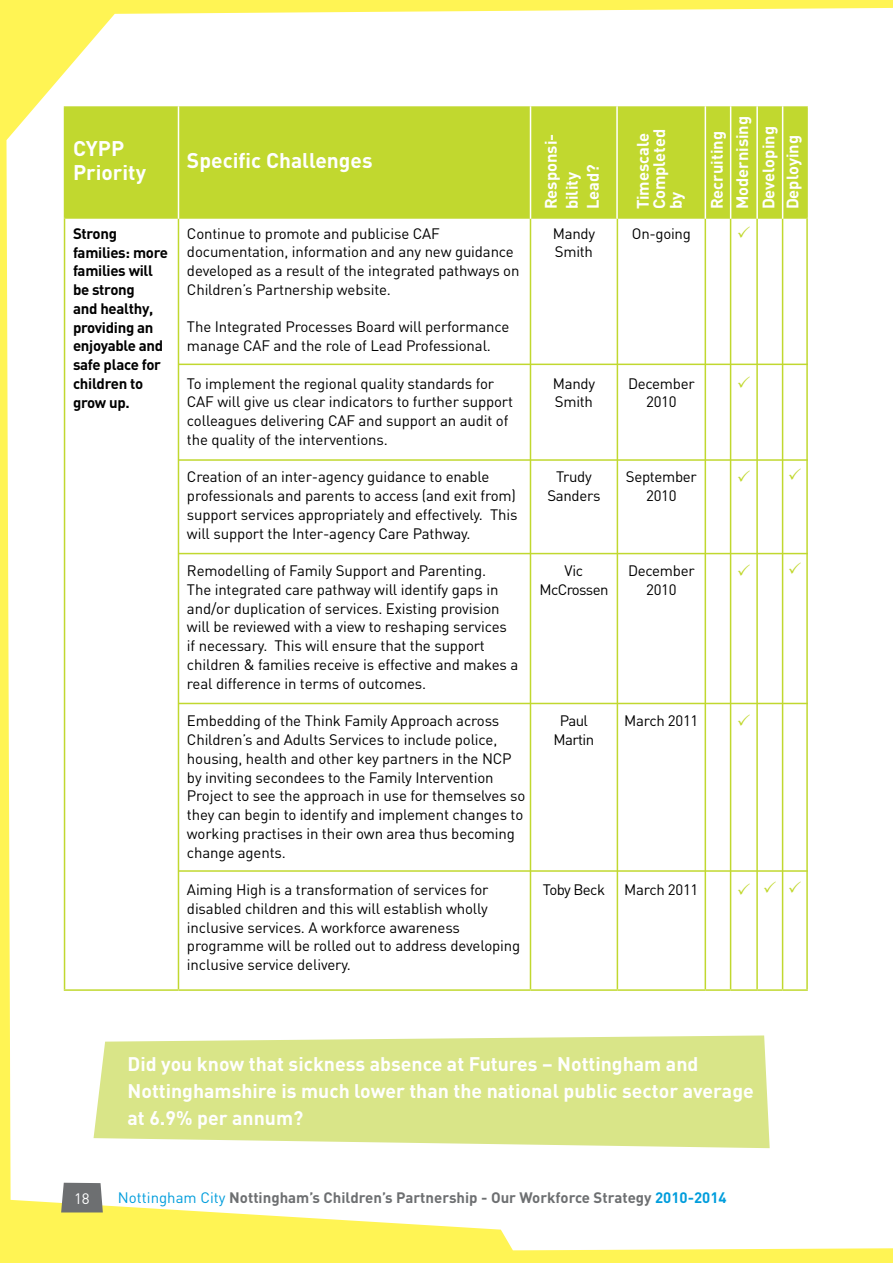
<style>
.page{position:relative;width:893px;height:1263px;background:#fff454}
.page>*{position:absolute;margin:0;border:0;box-sizing:border-box;transform-origin:0 0}
.t1{font:700 21px/24px "DIN";color:#fff}
.t2{font:700 19.5px/27px "DIN";color:#fff}
.t3{font:700 16.5px/21px "DIN";color:#fff}
.t4{font:15px/18.8px "DIN";letter-spacing:-.01em;color:#000}
.t5{font:700 15px/18.8px "DIN";letter-spacing:-.02em;color:#000}
.t6{font:700 15px "DIN";color:#6d6f71}
.t7{font:15px/18.8px "DIN";letter-spacing:-.04em;color:#000;text-align:center}
.t8{font:15px "DIN";color:#fff}
.s1{font-weight:400;color:#009ddc}
.s2{color:#009ddc}
</style>
<div class="page">
<div style="left:7px;top:8px;width:886px;height:1242px;background:#fff"></div>
<svg style="left:61px;top:1183px;width:42px;height:29px"></svg>
<div style="left:65px;top:108px;width:741px;height:109px;background:#c1d82f"></div>
<hr style="left:178px;top:219px;width:1px;height:770px;background:#c1d82f">
<hr style="left:64px;top:989px;width:114px;height:2px;background:#c1d82f">
<hr style="left:178px;top:989px;width:352px;height:2px;background:#c1d82f">
<hr style="left:530px;top:989px;width:87px;height:2px;background:#c1d82f">
<hr style="left:617px;top:989px;width:88px;height:2px;background:#c1d82f">
<hr style="left:705px;top:989px;width:26px;height:2px;background:#c1d82f">
<hr style="left:731px;top:989px;width:26px;height:2px;background:#c1d82f">
<hr style="left:757px;top:989px;width:26px;height:2px;background:#c1d82f">
<hr style="left:783px;top:989px;width:25px;height:2px;background:#c1d82f">
<hr style="left:64px;top:219px;width:1px;height:770px;background:#c1d82f">
<hr style="left:530px;top:219px;width:1px;height:770px;background:#c1d82f">
<hr style="left:617px;top:219px;width:1px;height:770px;background:#c1d82f">
<hr style="left:705px;top:219px;width:1px;height:770px;background:#c1d82f">
<hr style="left:730px;top:219px;width:1px;height:770px;background:#c1d82f">
<hr style="left:756px;top:219px;width:2px;height:770px;background:#c1d82f">
<hr style="left:782px;top:219px;width:1px;height:770px;background:#c1d82f">
<hr style="left:806px;top:219px;width:2px;height:770px;background:#c1d82f">
<hr style="left:64px;top:106px;width:114px;height:2px;background:#c1d82f">
<hr style="left:64px;top:108px;width:1px;height:109px;background:#c1d82f">
<hr style="left:178px;top:106px;width:352px;height:2px;background:#c1d82f">
<hr style="left:64px;top:217px;width:114px;height:2px;background:#c1d82f">
<hr style="left:178px;top:217px;width:352px;height:2px;background:#c1d82f">
<hr style="left:530px;top:106px;width:87px;height:2px;background:#c1d82f">
<hr style="left:617px;top:106px;width:88px;height:2px;background:#c1d82f">
<hr style="left:705px;top:106px;width:26px;height:2px;background:#c1d82f">
<hr style="left:731px;top:106px;width:26px;height:2px;background:#c1d82f">
<hr style="left:757px;top:106px;width:26px;height:2px;background:#c1d82f">
<hr style="left:783px;top:106px;width:25px;height:2px;background:#c1d82f">
<hr style="left:806px;top:108px;width:2px;height:109px;background:#c1d82f">
<hr style="left:530px;top:217px;width:87px;height:2px;background:#c1d82f">
<hr style="left:617px;top:217px;width:88px;height:2px;background:#c1d82f">
<hr style="left:705px;top:217px;width:26px;height:2px;background:#c1d82f">
<hr style="left:731px;top:217px;width:26px;height:2px;background:#c1d82f">
<hr style="left:757px;top:217px;width:26px;height:2px;background:#c1d82f">
<hr style="left:783px;top:217px;width:25px;height:2px;background:#c1d82f">
<hr style="left:178px;top:106px;width:1px;height:113px;background:#fff">
<hr style="left:530px;top:106px;width:1px;height:113px;background:#fff">
<hr style="left:616px;top:106px;width:2px;height:113px;background:#fff">
<hr style="left:705px;top:106px;width:1px;height:113px;background:#fff">
<hr style="left:730px;top:106px;width:1px;height:113px;background:#fff">
<hr style="left:756px;top:106px;width:2px;height:113px;background:#fff">
<hr style="left:782px;top:106px;width:1px;height:113px;background:#fff">
<hr style="left:179px;top:364px;width:629px;height:1px;background:#c1d82f">
<hr style="left:179px;top:459px;width:629px;height:2px;background:#c1d82f">
<hr style="left:179px;top:553px;width:629px;height:1px;background:#c1d82f">
<hr style="left:179px;top:703px;width:629px;height:1px;background:#c1d82f">
<hr style="left:179px;top:870px;width:629px;height:2px;background:#c1d82f">
<svg style="left:94px;top:1035px;width:676px;height:113px;background:#dce792"></svg>
<svg style="left:738px;top:226px;width:12px;height:12px"></svg>
<svg style="left:738px;top:376px;width:12px;height:12px"></svg>
<svg style="left:738px;top:470px;width:12px;height:12px"></svg>
<svg style="left:738px;top:564px;width:12px;height:11px"></svg>
<svg style="left:738px;top:714px;width:12px;height:11px"></svg>
<svg style="left:738px;top:883px;width:12px;height:11px"></svg>
<svg style="left:764px;top:881px;width:12px;height:12px"></svg>
<svg style="left:789px;top:468px;width:12px;height:12px"></svg>
<svg style="left:789px;top:562px;width:12px;height:12px"></svg>
<svg style="left:789px;top:881px;width:12px;height:12px"></svg>
<h1 class="t1" style="left:73px;top:136px;width:75px">CYPP<br>Priority</h1>
<h1 class="t1" style="left:187px;top:148px;width:187px">Specific Challenges</h1>
<p class="t5" style="left:73px;top:223px;width:96px">Strong families: more families will be strong<br>and healthy, providing an enjoyable and safe place for children to grow up.</p>
<p class="t4" style="left:187px;top:224px;width:334px">Continue to promote and publicise CAF documentation, information and any new guidance developed as a result of the integrated pathways on Children’s Partnership website.</p>
<p class="t4" style="left:187px;top:317px;width:324px">The Integrated Processes Board will performance manage CAF and the role of Lead Professional.</p>
<p class="t4" style="left:187px;top:374px;width:328px">To implement the regional quality standards for CAF will give us clear indicators to further support colleagues delivering CAF and support an audit of the quality of the interventions.</p>
<p class="t4" style="left:187px;top:467px;width:332px">Creation of an inter-agency guidance to enable professionals and parents to access (and exit from) support services appropriately and effectively. This will support the Inter-agency Care Pathway.</p>
<p class="t4" style="left:187px;top:561px;width:333px">Remodelling of Family Support and Parenting.<br>The integrated care pathway will identify gaps in and/or duplication of services. Existing provision will be reviewed with a view to reshaping services if necessary. This will ensure that the support children &amp; families receive is effective and makes a real difference in terms of outcomes.</p>
<p class="t4" style="left:187px;top:711px;width:340px">Embedding of the Think Family Approach across Children’s and Adults Services to include police, housing, health and other key partners in the NCP by inviting secondees to the Family Intervention Project to see the approach in use for themselves so they can begin to identify and implement changes to working practises in their own area thus becoming change agents.</p>
<p class="t4" style="left:187px;top:880px;width:335px">Aiming High is a transformation of services for disabled children and this will establish wholly inclusive services. A workforce awareness programme will be rolled out to address developing inclusive service delivery.</p>
<p class="t3" style="left:540px;top:209px;width:77px;rotate:-90deg">Responsi&shy;bility<br>Lead?</p>
<p class="t3" style="left:634px;top:209px;width:82px;line-height:16.5px;rotate:-90deg">Timescale<br>Completed by</p>
<p class="t4" style="left:553px;top:224px;width:44px">Mandy<br>Smith</p>
<p class="t4" style="left:632px;top:224px;width:60px">On-going</p>
<p class="t3" style="left:703px;top:209px;width:95px;line-height:26px;rotate:-90deg">Recruiting<br>Modernising<br>Developing</p>
<p class="t3" style="left:781px;top:209px;width:76px;rotate:-90deg">Deploying</p>
<p class="t4" style="left:553px;top:374px;width:44px">Mandy<br>Smith</p>
<p class="t4" style="left:547px;top:467px;width:55px;text-align:center">Trudy<br>Sanders</p>
<p class="t4" style="left:628px;top:374px;width:68px;text-align:center">December<br>2010</p>
<p class="t4" style="left:626px;top:467px;width:72px;text-align:center">September<br>2010</p>
<p class="t7" style="left:539px;top:561px;width:71px">Vic<br>McCrossen</p>
<p class="t4" style="left:628px;top:561px;width:68px;text-align:center">December<br>2010</p>
<p class="t7" style="left:554px;top:711px;width:42px">Paul<br>Martin</p>
<p class="t4" style="left:624px;top:711px;width:76px">March 2011</p>
<p class="t7" style="left:543px;top:880px;width:64px">Toby Beck</p>
<p class="t4" style="left:624px;top:880px;width:76px">March 2011</p>
<h2 class="t2" style="left:128px;top:1050px;width:628px">Did you know that sickness absence at Futures – Nottingham and<br>Nottinghamshire is much lower than the national public sector average at 6.9% per annum?</h2>
<p class="t8" style="left:74px;top:1189px;width:17px">18</p>
<p class="t6" style="left:118px;top:1188px;width:610px"><span class="s1">Nottingham City</span> Nottingham’s Children’s Partnership - Our Workforce Strategy <span class="s2">2010-2014</span></p>
</div>
